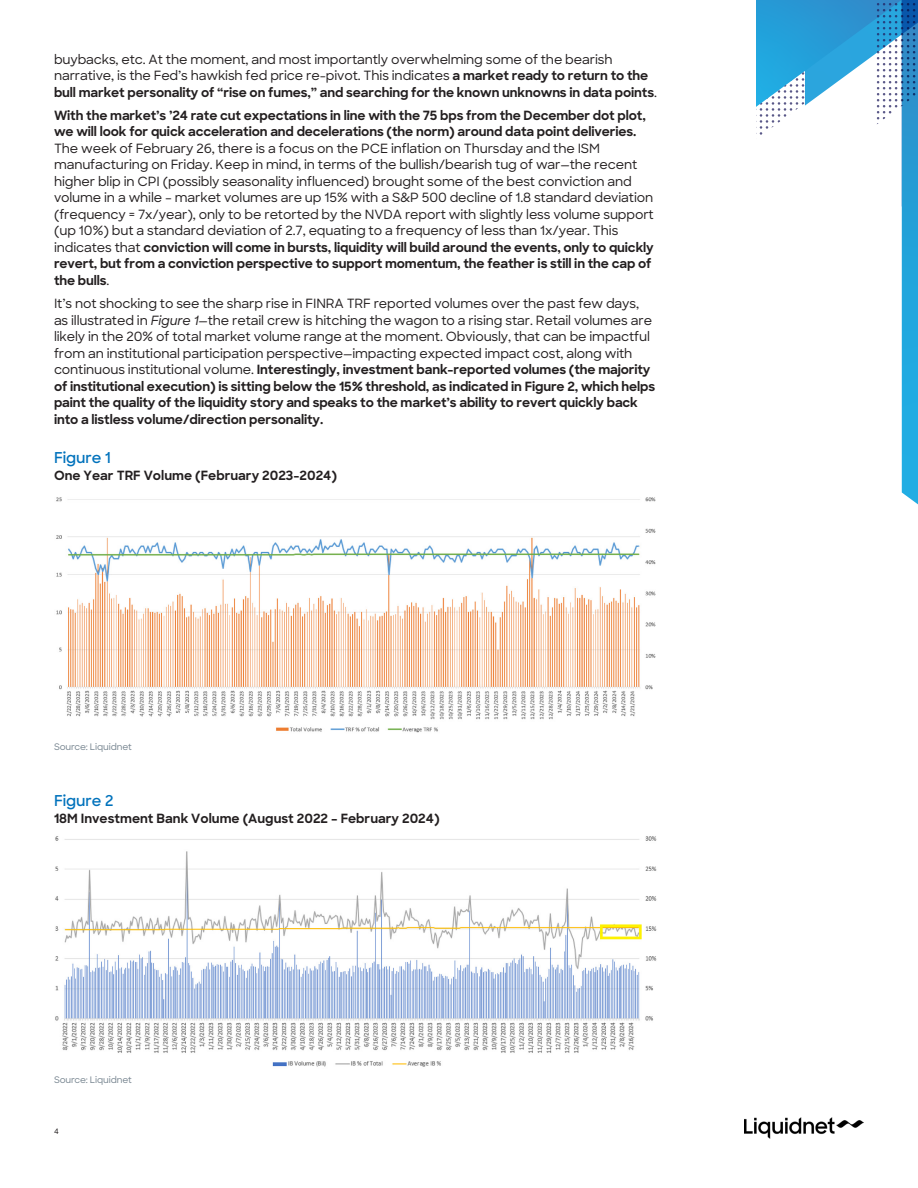
<style>
.page{position:relative;width:918px;height:1188px;background:#fff}
.page>*{position:absolute;margin:0;border:0;box-sizing:border-box;transform-origin:0 0}
.t1{font:600 15px "Sharp Sans";color:#0072bc}
.Body{font:500 12.75px/16.5px "Sharp Sans";letter-spacing:-.01em;color:#231f20}
.t2{font:700 12.75px "Sharp Sans";color:#231f20}
.Footnotes{font:500 9px "Sharp Sans";letter-spacing:-.01em;color:#76848f}
.t3{font:500 7.5px "Sharp Sans";color:#231f20}
.s1{font-weight:700}
.s2{font-style:italic}
</style>
<div class="page">
<svg style="left:756px;top:0;width:162px;height:505px"></svg>
<img style="left:56px;top:497px;width:600px;height:236px">
<img style="left:55px;top:836px;width:602px;height:231px">
<img style="left:744px;top:1118px;width:120px;height:21px">
<p class="Body" style="left:54px;top:50px;width:604px">buybacks, etc. At the moment, and most importantly overwhelming some of the bearish narrative, is the Fed’s hawkish fed price re-pivot. This indicates <span class="s1">a market ready to return to the bull market personality of “rise on fumes,” and searching for the known unknowns in data points</span>.</p>
<p class="Body" style="left:54px;top:106px;width:601px"><span class="s1">With the market’s ’24 rate cut expectations in line with the 75 bps from the December dot plot, we will look for quick acceleration and decelerations (the norm) around data point deliveries.<br></span>The week of February 26, there is a focus on the PCE inflation on Thursday and the ISM manufacturing on Friday. Keep in mind, in terms of the bullish/bearish tug of war—the recent higher blip in CPI (possibly seasonality influenced) brought some of the best conviction and volume in a while – market volumes are up 15% with a S&amp;P 500 decline of 1.8 standard deviation (frequency = 7x/year), only to be retorted by the NVDA report with slightly less volume support (up 10%) but a standard deviation of 2.7, equating to a frequency of less than 1x/year. This indicates that <span class="s1">conviction will come in bursts, liquidity will build around the events, only to quickly revert, but from a conviction perspective to support momentum, the feather is still in the cap of the bulls</span>.</p>
<p class="Body" style="left:54px;top:295px;width:603px">It’s not shocking to see the sharp rise in FINRA TRF reported volumes over the past few days, as illustrated in <span class="s2">Figure 1</span>—the retail crew is hitching the wagon to a rising star. Retail volumes are likely in the 20% of total market volume range at the moment. Obviously, that can be impactful from an institutional participation perspective—impacting expected impact cost, along with continuous institutional volume. <span class="s1">Interestingly, investment bank-reported volumes (the majority of institutional execution) is sitting below the 15% threshold, as indicated in Figure 2, which helps paint the quality of the liquidity story and speaks to the market’s ability to revert quickly back into a listless volume/direction personality.</span></p>
<h3 class="t1" style="left:54px;top:447px;width:59px">Figure 1</h3>
<h4 class="t2" style="left:54px;top:466px;width:285px">One Year TRF Volume (February 2023-2024)</h4>
<p class="Footnotes" style="left:54px;top:740px;width:79px">Source: Liquidnet</p>
<h3 class="t1" style="left:54px;top:790px;width:61px">Figure 2</h3>
<h4 class="t2" style="left:54px;top:808px;width:387px">18M Investment Bank Volume (August 2022 – February 2024)</h4>
<p class="Footnotes" style="left:54px;top:1073px;width:79px">Source: Liquidnet</p>
<p class="t3" style="left:54px;top:1126px;width:6px">4</p>
</div>
